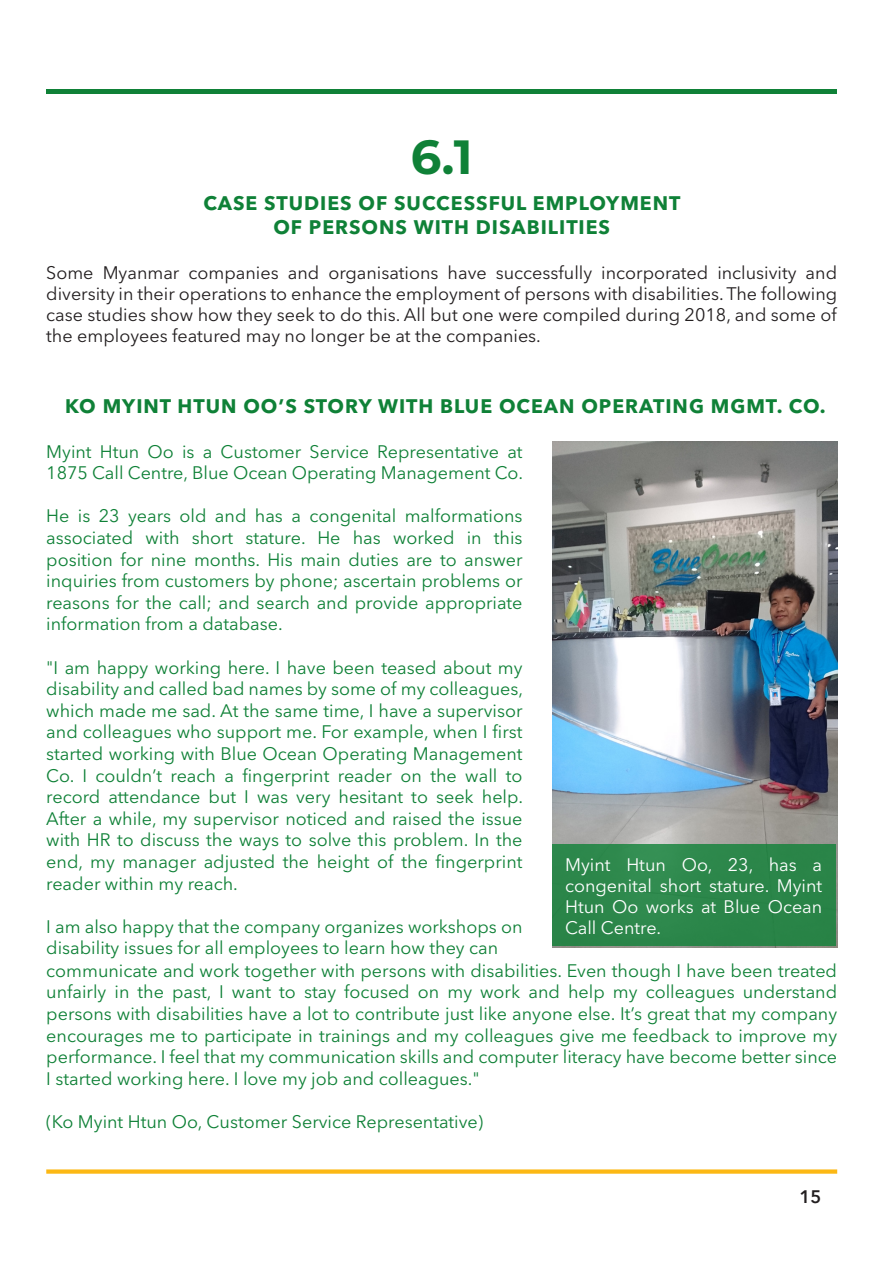
<style>
.page{position:relative;width:893px;height:1263px;background:#fff}
.page>*{position:absolute;margin:0;border:0;box-sizing:border-box;transform-origin:0 0}
.t1{font:700 48px "Montserrat";color:#0f8137}
.t2{font:700 19.5px "Avenir Next LT Pro";letter-spacing:.05em;color:#0f8137}
.Green_text{font:18px/21.6px "Avenir Next LT Pro";color:#0f8137;text-align:justify}
.t3{font:18px/21px "Avenir Next LT Pro";color:#231f20;text-align:justify}
.t4{font:18px/21px "Avenir Next LT Pro";color:#fff;text-align:justify}
.t5{font:600 18px "Avenir Next LT Pro";color:#231f20}
</style>
<div class="page">
<div style="left:46px;top:1169px;width:791px;height:5px;background:#fcb814"></div>
<div style="left:46px;top:89px;width:791px;height:5px;background:#0f8137"></div>
<img style="left:552px;top:441px;width:285px;height:507px">
<div style="left:552px;top:844px;width:283px;height:102px;background:#2b864a"></div>
<p class="t1" style="left:411px;top:122px;width:63px">6.1</p>
<h2 class="t2" style="left:203px;top:191px;width:478px">CASE STUDIES OF SUCCESSFUL EMPLOYMENT</h2>
<h2 class="t2" style="left:273px;top:215px;width:338px">OF PERSONS WITH DISABILITIES</h2>
<p class="t3" style="left:46px;top:262px;width:792px">Some Myanmar companies and organisations have successfully incorporated inclusivity and diversity in their operations to enhance the employment of persons with disabilities. The following case studies show how they seek to do this. All but one were compiled during 2018, and some of the employees featured may no longer be at the companies.</p>
<h2 class="t2" style="left:65px;top:394px;width:762px">KO MYINT HTUN OO’S STORY WITH BLUE OCEAN OPERATING MGMT. CO.</h2>
<p class="Green_text" style="left:46px;top:440px;width:478px">Myint Htun Oo is a Customer Service Representative at<br>1875 Call Centre, Blue Ocean Operating Management Co.</p>
<p class="Green_text" style="left:46px;top:505px;width:478px">He is 23 years old and has a congenital malformations associated with short stature. He has worked in this position for nine months. His main duties are to answer inquiries from customers by phone; ascertain problems or reasons for the call; and search and provide appropriate information from a database.</p>
<p class="Green_text" style="left:46px;top:656px;width:478px">"I am happy working here. I have been teased about my disability and called bad names by some of my colleagues, which made me sad. At the same time, I have a supervisor and colleagues who support me. For example, when I first started working with Blue Ocean Operating Management Co. I couldn’t reach a fingerprint reader on the wall to record attendance but I was very hesitant to seek help.<br>After a while, my supervisor noticed and raised the issue with HR to discuss the ways to solve this problem. In the end, my manager adjusted the height of the fingerprint reader within my reach.</p>
<p class="Green_text" style="left:46px;top:916px;width:478px">I am also happy that the company organizes workshops on disability issues for all employees to learn how they can</p>
<p class="Green_text" style="left:46px;top:960px;width:792px">communicate and work together with persons with disabilities. Even though I have been treated unfairly in the past, I want to stay focused on my work and help my colleagues understand persons with disabilities have a lot to contribute just like anyone else. It’s great that my company encourages me to participate in trainings and my colleagues give me feedback to improve my performance. I feel that my communication skills and computer literacy have become better since I started working here. I love my job and colleagues."</p>
<p class="Green_text" style="left:46px;top:1111px;width:438px">(Ko Myint Htun Oo, Customer Service Representative)</p>
<p class="t4" style="left:565px;top:854px;width:259px">Myint Htun Oo, 23, has a congenital short stature. Myint Htun Oo works at Blue Ocean Call Centre.</p>
<p class="t5" style="left:799px;top:1186px;width:23px">15</p>
</div>
